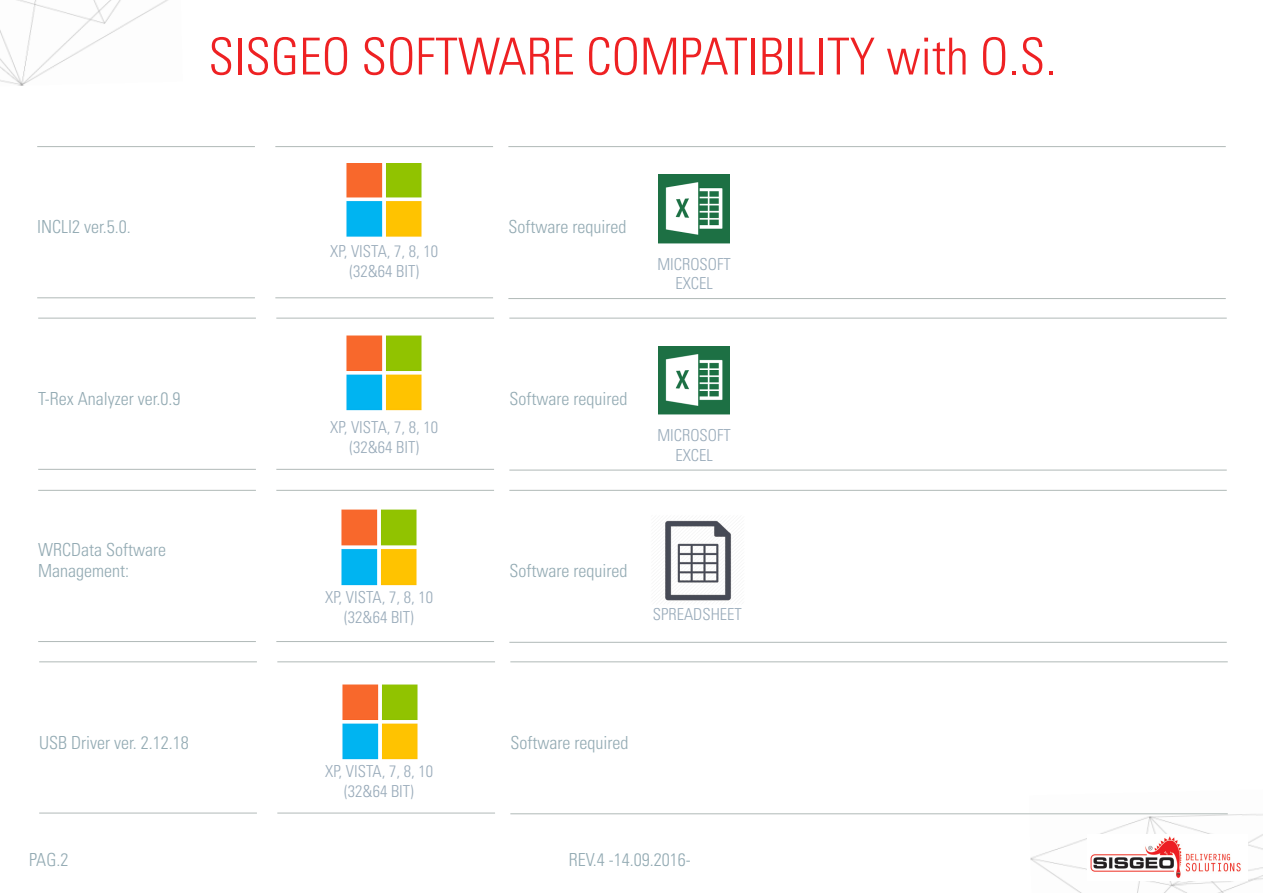
<style>
.page{position:relative;width:1263px;height:893px;background:#fff}
.page>*{position:absolute;margin:0;border:0;box-sizing:border-box;transform-origin:0 0}
.t1{font:300 condensed 51px "Univers LT Std";color:#ee2123}
.t2{font:300 condensed 18px/21.6px "Univers LT Std";color:#93aab3}
.t3{font:300 condensed 16.5px/19.8px "Univers LT Std";color:#99abba;text-align:center}
</style>
<div class="page">
<img style="left:1029px;top:814px;width:234px;height:79px">
<img style="left:0;top:0;width:168px;height:86px">
<img style="left:1087px;top:835px;width:161px;height:45px">
<hr style="left:37px;top:146px;width:218px;height:1px;background:#859390">
<hr style="left:37px;top:297px;width:218px;height:1px;background:#859390">
<hr style="left:275px;top:146px;width:218px;height:1px;background:#859390">
<hr style="left:275px;top:297px;width:218px;height:1px;background:#859390">
<img style="left:346px;top:163px;width:76px;height:74px">
<hr style="left:508px;top:146px;width:718px;height:1px;background:#859390">
<hr style="left:508px;top:298px;width:718px;height:1px;background:#859390">
<hr style="left:38px;top:318px;width:218px;height:1px;background:#859390">
<hr style="left:38px;top:469px;width:218px;height:1px;background:#859390">
<hr style="left:276px;top:318px;width:218px;height:1px;background:#859390">
<hr style="left:276px;top:469px;width:218px;height:1px;background:#859390">
<img style="left:346px;top:335px;width:76px;height:76px">
<hr style="left:509px;top:318px;width:718px;height:1px;background:#859390">
<hr style="left:509px;top:470px;width:718px;height:1px;background:#859390">
<hr style="left:38px;top:490px;width:218px;height:1px;background:#859390">
<hr style="left:38px;top:641px;width:218px;height:1px;background:#859390">
<hr style="left:276px;top:490px;width:218px;height:1px;background:#859390">
<hr style="left:276px;top:641px;width:218px;height:1px;background:#859390">
<img style="left:341px;top:509px;width:76px;height:76px">
<hr style="left:509px;top:490px;width:718px;height:1px;background:#859390">
<hr style="left:509px;top:642px;width:718px;height:1px;background:#859390">
<hr style="left:39px;top:661px;width:218px;height:1px;background:#859390">
<hr style="left:39px;top:813px;width:218px;height:1px;background:#859390">
<hr style="left:277px;top:661px;width:218px;height:1px;background:#859390">
<hr style="left:277px;top:813px;width:218px;height:1px;background:#859390">
<img style="left:342px;top:684px;width:76px;height:76px">
<hr style="left:510px;top:661px;width:718px;height:1px;background:#859390">
<hr style="left:510px;top:813px;width:718px;height:1px;background:#859390">
<img style="left:659px;top:175px;width:70px;height:68px">
<img style="left:659px;top:346px;width:70px;height:69px">
<img style="left:665px;top:520px;width:67px;height:81px">
<p class="t1" style="left:208px;top:26px;width:849px">SISGEO SOFTWARE COMPATIBILITY with O.S.</p>
<p class="t2" style="left:37px;top:216px;width:95px">INCLI2 ver.5.0.</p>
<p class="t2" style="left:508px;top:216px;width:119px">Software required</p>
<p class="t3" style="left:330px;top:241px;width:109px">XP, VISTA, 7, 8, 10</p>
<p class="t3" style="left:349px;top:261px;width:71px">(32&amp;64 BIT)</p>
<p class="t3" style="left:657px;top:254px;width:75px">MICROSOFT<br>EXCEL</p>
<p class="t2" style="left:38px;top:388px;width:144px">T-Rex Analyzer ver.0.9</p>
<p class="t2" style="left:38px;top:538px;width:129px">WRCData Software<br>Management:</p>
<p class="t3" style="left:330px;top:417px;width:109px">XP, VISTA, 7, 8, 10</p>
<p class="t3" style="left:349px;top:437px;width:71px">(32&amp;64 BIT)</p>
<p class="t3" style="left:325px;top:587px;width:109px">XP, VISTA, 7, 8, 10</p>
<p class="t3" style="left:344px;top:607px;width:71px">(32&amp;64 BIT)</p>
<p class="t2" style="left:509px;top:388px;width:119px">Software required</p>
<p class="t3" style="left:657px;top:425px;width:75px">MICROSOFT<br>EXCEL</p>
<p class="t2" style="left:509px;top:560px;width:119px">Software required</p>
<p class="t3" style="left:653px;top:604px;width:90px">SPREADSHEET</p>
<p class="t2" style="left:39px;top:731px;width:151px">USB Driver ver. 2.12.18</p>
<p class="t2" style="left:510px;top:731px;width:119px">Software required</p>
<p class="t3" style="left:325px;top:761px;width:109px">XP, VISTA, 7, 8, 10</p>
<p class="t3" style="left:344px;top:781px;width:71px">(32&amp;64 BIT)</p>
<p class="t2" style="left:29px;top:849px;width:41px">PAG.2</p>
<p class="t2" style="left:569px;top:849px;width:124px">REV.4 -14.09.2016-</p>
</div>
